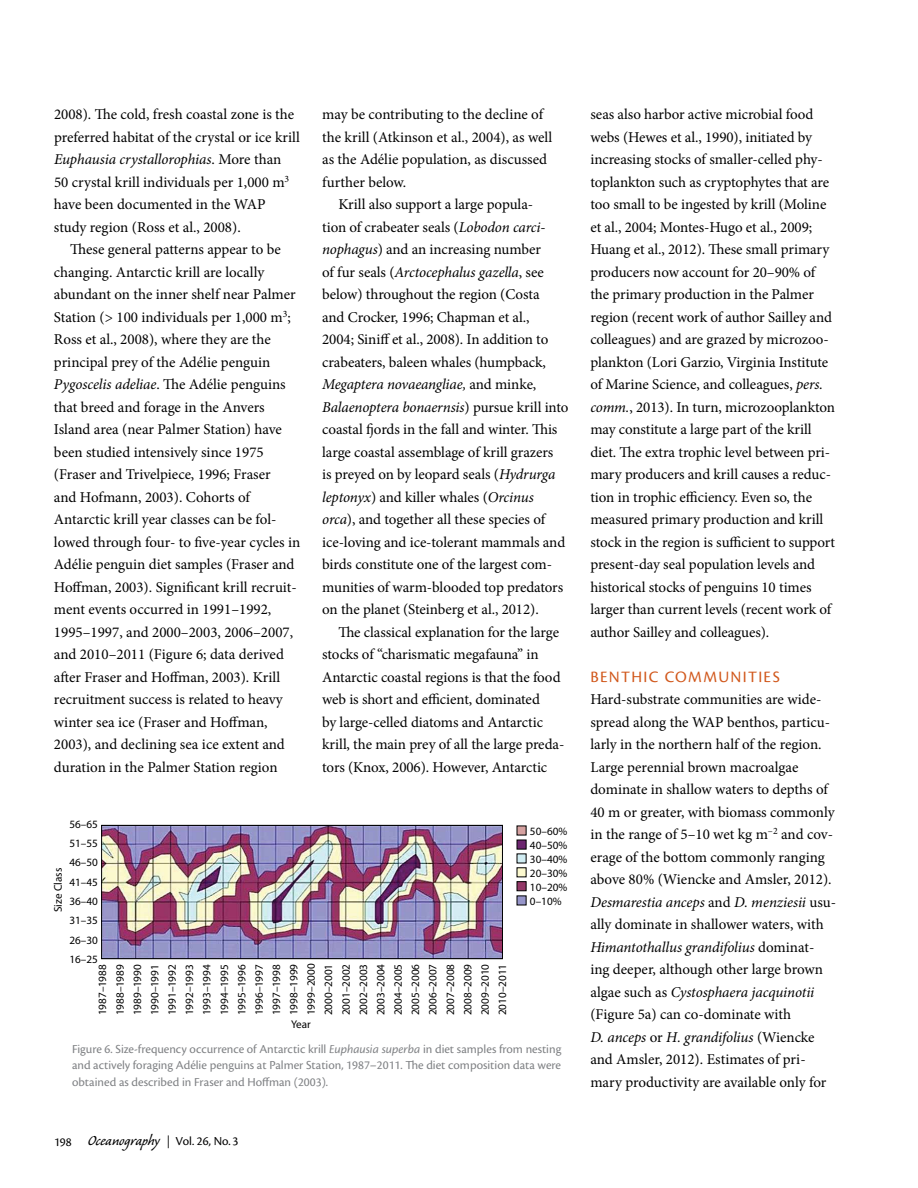
<style>
.page{position:relative;width:918px;height:1188px;background:#fff}
.page>*{position:absolute;margin:0;border:0;box-sizing:border-box;transform-origin:0 0}
.t1{font:16.5px "Cronos Pro";letter-spacing:.085em;color:#d1581c}
.t2{font:15px/22.5px "Minion Pro";letter-spacing:-.005em;color:#000}
.t3{font:12.75px/16.5px "Cronos Pro";color:#808285;text-align:justify}
.t4{font:12.75px "Cronos Pro";color:#000}
.t5{font:11.1px/17.4px "Myriad Pro";color:#000;text-align:justify}
.s1{font-style:italic}
.s2{font-family:"Caliban";font-size:18px}
.s3{font-family:"Minion Pro"}
</style>
<div class="page">
<div style="left:517px;top:826px;width:9px;height:9px;background:#d5a1a0"></div>
<div style="left:517px;top:840px;width:9px;height:9px;background:#6c256f;border:1px solid #000"></div>
<div style="left:517px;top:854px;width:9px;height:9px;background:#d1edf3"></div>
<div style="left:517px;top:867px;width:9px;height:10px;background:#fcf9cf"></div>
<div style="left:517px;top:881px;width:9px;height:10px;background:#943868;border:1px solid #000"></div>
<div style="left:517px;top:896px;width:9px;height:9px;background:#9695c9"></div>
<img style="left:103px;top:827px;width:398px;height:130px">
<div style="left:101px;top:825px;width:402px;height:134px;border:1px solid #000"></div>
<p class="t2" style="left:54px;top:103px;width:247px">2008). The cold, fresh coastal zone is the preferred habitat of the crystal or ice krill <span class="s1">Euphausia crystallorophias</span>. More than<br>50 crystal krill individuals per 1,000 m<sup>3 </sup>have been documented in the WAP study region (Ross et al., 2008).</p>
<p class="t2" style="left:54px;top:238px;width:248px;text-indent:16px">These general patterns appear to be changing. Antarctic krill are locally abundant on the inner shelf near Palmer Station (&gt; 100 individuals per 1,000 m<sup>3</sup>; Ross et al., 2008), where they are the principal prey of the Adélie penguin <span class="s1">Pygoscelis adeliae</span>. The Adélie penguins that breed and forage in the Anvers Island area (near Palmer Station) have been studied intensively since 1975 (Fraser and Trivelpiece, 1996; Fraser<br>and Hofmann, 2003). Cohorts of Antarctic krill year classes can be fol&shy;lowed through four- to five-year cycles in Adélie penguin diet samples (Fraser and Hoffman, 2003). Significant krill recruit&shy;ment events occurred in 1991–1992, 1995–1997, and 2000–2003, 2006–2007, and 2010–2011 (Figure 6; data derived after Fraser and Hoffman, 2003). Krill recruitment success is related to heavy winter sea ice (Fraser and Hoffman, 2003), and declining sea ice extent and duration in the Palmer Station region</p>
<p class="t2" style="left:322px;top:103px;width:231px">may be contributing to the decline of the krill (Atkinson et al., 2004), as well as the Adélie population, as discussed further below.</p>
<p class="t2" style="left:322px;top:193px;width:248px;text-indent:16px">Krill also support a large popula-<br>tion of crabeater seals (<span class="s1">Lobodon carci&shy;nophagus</span>) and an increasing number<br>of fur seals (<span class="s1">Arctocephalus gazella</span>, see below) throughout the region (Costa<br>and Crocker, 1996; Chapman et al.,<br>2004; Siniff et al., 2008). In addition to crabeaters, baleen whales (humpback, <span class="s1">Megaptera novaeangliae,</span> and minke, <span class="s1">Balaenoptera bonaernsis</span>) pursue krill into coastal fjords in the fall and winter. This large coastal assemblage of krill grazers<br>is preyed on by leopard seals (<span class="s1">Hydrurga leptonyx</span>) and killer whales (<span class="s1">Orcinus orca</span>), and together all these species of ice-loving and ice-tolerant mammals and birds constitute one of the largest com&shy;munities of warm-blooded top predators on the planet (Steinberg et al., 2012).</p>
<p class="t2" style="left:322px;top:621px;width:244px;text-indent:16px">The classical explanation for the large stocks of “charismatic megafauna” in Antarctic coastal regions is that the food web is short and efficient, dominated<br>by large-celled diatoms and Antarctic krill, the main prey of all the large preda&shy;tors (Knox, 2006). However, Antarctic</p>
<p class="t5" style="left:69px;top:814px;width:30px;line-height:19.4px">56–65<br>51–55<br>46–50<br>41–45<br>36–40<br>31–35<br>26–30<br>16–25</p>
<p class="t5" style="left:530px;top:824px;width:39px;line-height:14px">50–60% 40–50% 30–40% 20–30% 10–20% 0–10%</p>
<p class="t5" style="left:49px;top:912px;width:46px;rotate:-90deg">Size Class</p>
<p class="t5" style="left:94px;top:1015px;width:53px;rotate:-90deg">1987–1988<br>1988–1989<br>1989–1990<br>1990–1991<br>1991–1992<br>1992–1993<br>1993–1994<br>1994–1995<br>1995–1996<br>1996–1997<br>1997–1998<br>1998–1999<br>1999–2000<br>2000–2001<br>2001–2002<br>2002–2003<br>2003–2004<br>2004–2005<br>2005–2006<br>2006–2007<br>2007–2008<br>2008–2009<br>2009–2010<br>2010–2011</p>
<p class="t5" style="left:291px;top:1016px;width:21px">Year</p>
<p class="t3" style="left:72px;top:1040px;width:491px">Figure 6. Size-frequency occurrence of Antarctic krill <span class="s1">Euphausia superba</span> in diet samples from nesting and actively foraging Adélie penguins at Palmer Station, 1987–2011. The diet composition data were obtained as described in Fraser and Hoffman (2003).</p>
<p class="t4" style="left:54px;top:1134px;width:186px">198 <span class="s2">Oceanography</span> <span class="s3">|</span> Vol. 26, No. 3</p>
<p class="t2" style="left:590px;top:103px;width:246px">seas also harbor active microbial food webs (Hewes et al., 1990), initiated by increasing stocks of smaller-celled phy&shy;toplankton such as cryptophytes that are too small to be ingested by krill (Moline et al., 2004; Montes-Hugo et al., 2009; Huang et al., 2012). These small primary producers now account for 20–90% of the primary production in the Palmer region (recent work of author Sailley and colleagues) and are grazed by microzoo&shy;plankton (Lori Garzio, Virginia Institute of Marine Science, and colleagues, <span class="s1">pers. comm.</span>, 2013). In turn, microzooplankton may constitute a large part of the krill diet. The extra trophic level between pri&shy;mary producers and krill causes a reduc&shy;tion in trophic efficiency. Even so, the measured primary production and krill stock in the region is sufficient to support present-day seal population levels and historical stocks of penguins 10 times larger than current levels (recent work of author Sailley and colleagues).</p>
<p class="t1" style="left:590px;top:667px;width:189px">Benthic Communities</p>
<p class="t2" style="left:590px;top:688px;width:247px">Hard-substrate communities are wide&shy;spread along the WAP benthos, particu&shy;larly in the northern half of the region.<br>Large perennial brown macroalgae dominate in shallow waters to depths of 40 m or greater, with biomass commonly in the range of 5–10 wet kg m<sup>–2</sup> and cov&shy;erage of the bottom commonly ranging above 80% (Wiencke and Amsler, 2012).<br><span class="s1">Desmarestia anceps</span> and <span class="s1">D. menziesii</span> usu&shy;ally dominate in shallower waters, with <span class="s1">Himantothallus grandifolius</span> dominat&shy;ing deeper, although other large brown algae such as <span class="s1">Cystosphaera jacquinotii </span>(Figure 5a) can co-dominate with<br><span class="s1">D. anceps</span> or <span class="s1">H. grandifolius</span> (Wiencke and Amsler, 2012). Estimates of pri&shy;mary productivity are available only for</p>
</div>
